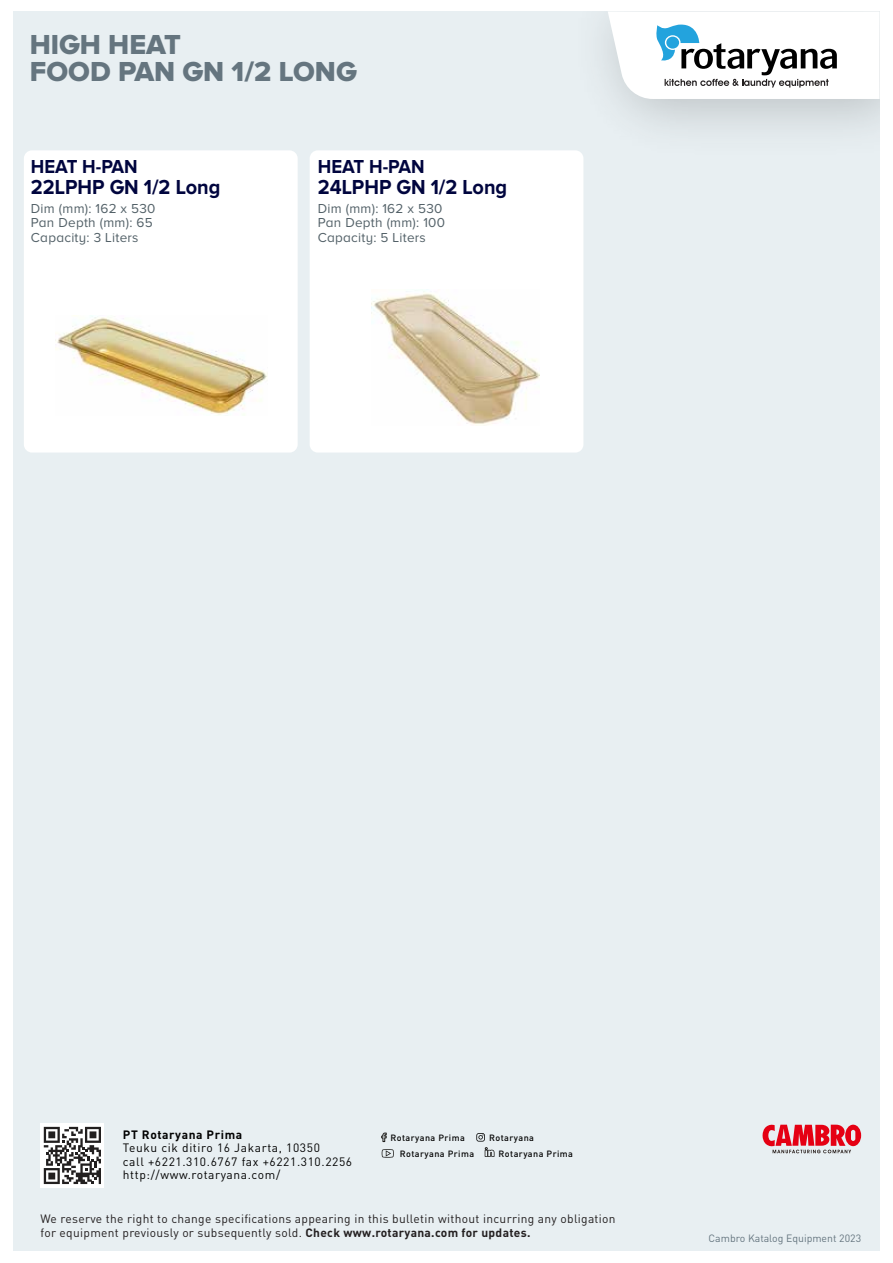
<style>
.page{position:relative;width:893px;height:1263px;background:#fff}
.page>*{position:absolute;margin:0;border:0;box-sizing:border-box;transform-origin:0 0}
.t1{font:28.5px/27px "Proxima Nova A Extrabld";color:#65757f}
.t2{font:700 21px "Proxima Nova A";color:#00053e;scale:.95 1}
.t3{font:700 19.5px "Proxima Nova A";color:#00053e;scale:.95 1}
.t4{font:13.5px/14.9px "Proxima Nova A";letter-spacing:.02em;color:#536168}
.t5{font:12px/14.4px "DIN Pro";letter-spacing:.025em;color:#231f20}
.t6{font:12px/13.4px "DIN Pro";letter-spacing:.05em;color:#020202}
.t7{font:700 12px "DIN Pro";letter-spacing:.05em;color:#020202}
.t8{font:10.5px "DIN Pro";color:#65757f}
.t9{font:500 9px "DIN Pro";letter-spacing:.05em;color:#020202}
.s1{font-weight:700}
</style>
<div class="page">
<div style="left:13px;top:11px;width:866px;height:1240px;background:#e8eff2"></div>
<div style="left:40px;top:1123px;width:64px;height:65px;background:#fff"></div>
<svg style="left:44px;top:1127px;width:57px;height:57px"></svg>
<svg style="left:608px;top:11px;width:271px;height:88px;background:#e0e5e7"></svg>
<svg style="left:762px;top:1124px;width:99px;height:29px"></svg>
<svg style="left:381px;top:1132px;width:6px;height:10px"></svg>
<svg style="left:476px;top:1133px;width:9px;height:8px"></svg>
<svg style="left:382px;top:1149px;width:12px;height:9px"></svg>
<svg style="left:485px;top:1147px;width:9px;height:10px"></svg>
<div style="left:310px;top:150px;width:273px;height:303px;background:#fff;border-radius:8px"></div>
<div style="left:24px;top:150px;width:274px;height:303px;background:#fff;border-radius:8px"></div>
<img style="left:55px;top:315px;width:213px;height:100px">
<img style="left:372px;top:291px;width:168px;height:135px">
<h1 class="t1" style="left:30px;top:30px;width:328px">HIGH HEAT<br>FOOD PAN GN 1/2 LONG</h1>
<h3 class="t3" style="left:31px;top:155px;width:114px">HEAT H-PAN</h3>
<h2 class="t2" style="left:31px;top:175px;width:201px">22LPHP GN 1/2 Long</h2>
<p class="t4" style="left:31px;top:200px;width:126px">Dim (mm): 162 x 530<br>Pan Depth (mm): 65<br>Capacity: 3 Liters</p>
<h3 class="t3" style="left:318px;top:155px;width:114px">HEAT H-PAN</h3>
<h2 class="t2" style="left:318px;top:175px;width:201px">24LPHP GN 1/2 Long</h2>
<p class="t4" style="left:318px;top:200px;width:129px">Dim (mm): 162 x 530<br>Pan Depth (mm): 100<br>Capacity: 5 Liters</p>
<p class="t7" style="left:123px;top:1126px;width:121px">PT Rotaryana Prima</p>
<p class="t6" style="left:123px;top:1141px;width:231px">Teuku cik ditiro 16 Jakarta, 10350<br>call +6221.310.6767 fax +6221.310.2256 http://www.rotaryana.com/</p>
<p class="t5" style="left:40px;top:1211px;width:577px">We reserve the right to change specifications appearing in this bulletin without incurring any obligation for equipment previously or subsequently sold. <span class="s1">Check www.rotaryana.com for updates.</span></p>
<p class="t9" style="left:390px;top:1131px;width:76px">Rotaryana Prima</p>
<p class="t9" style="left:489px;top:1131px;width:46px">Rotaryana</p>
<p class="t9" style="left:400px;top:1147px;width:76px">Rotaryana Prima</p>
<p class="t9" style="left:499px;top:1147px;width:76px">Rotaryana Prima</p>
<p class="t8" style="left:708px;top:1231px;width:154px">Cambro Katalog Equipment 2023</p>
</div>
